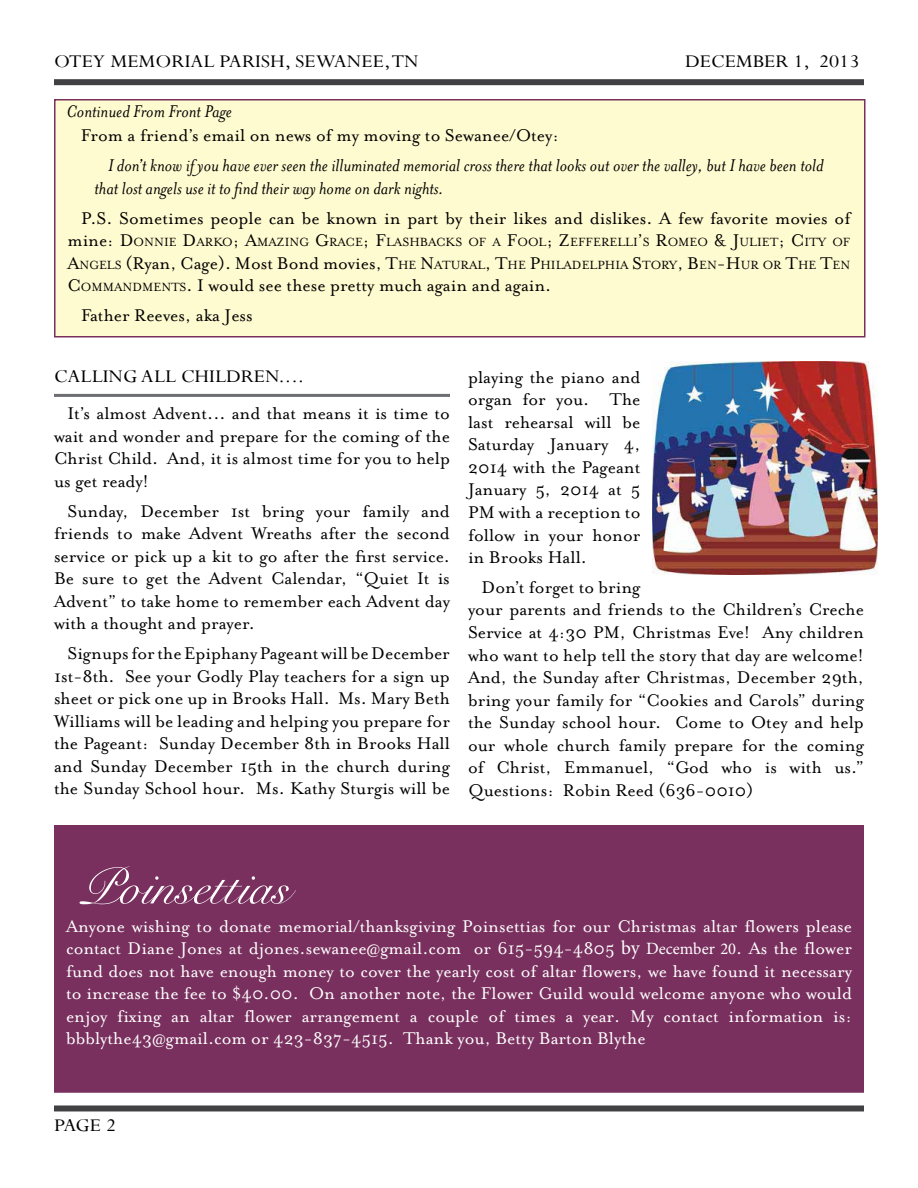
<style>
.page{position:relative;width:918px;height:1188px;background:#fff}
.page>*{position:absolute;margin:0;border:0;box-sizing:border-box;transform-origin:0 0}
.t1{font:51.15px "Snell Roundhand";color:#fff}
.t2{font:19.95px "Perpetua";color:#000;scale:1.11 1}
.t3{font:19.5px/22.5px "Mrs Eaves Roman";color:#000;text-align:justify}
.t4{font:19.5px/22.5px "Mrs Eaves Roman";color:#fff;text-align:justify}
.t5{font:italic 19.5px/22.5px "Mrs Eaves";color:#000}
.t6{font:13.65px/22.5px "Mrs Eaves Roman";color:#000}
.s1{font-style:inherit}
.s2{font-size:19.5px}
.s3{font-size:13.65px}
.s4{font-family:"Minion Pro"}
.s5{font-family:"Minion Pro";font-size:17.25px}
.s6{font-family:"Minion Pro";font-size:16.5px}
</style>
<div class="page">
<div style="left:54px;top:79px;width:810px;height:6px;background:#414042"></div>
<div style="left:54px;top:1105px;width:810px;height:6px;background:#414042"></div>
<div style="left:54px;top:99px;width:812px;height:239px;background:#fffbd0;border:2px solid #79305e"></div>
<hr style="left:54px;top:394px;width:396px;height:3px;background:#6d6e71">
<img style="left:652px;top:361px;width:226px;height:214px">
<div style="left:55px;top:826px;width:808px;height:266px;background:#79305e"></div>
<div style="left:54px;top:825px;width:810px;height:268px;border:2px solid #79305e"></div>
<p class="t2" style="left:54px;top:49px;width:314px">Otey Memo rial Parish, Sewanee, TN</p>
<p class="t2" style="left:685px;top:49px;width:159px">December <span class="s1">1, 2013</span></p>
<p class="t5" style="left:67px;top:100px;width:167px">Continued From Front Page</p>
<p class="t3" style="left:81px;top:124px;width:480px">From a friend’s email on news of my moving to Sewanee/Otey:</p>
<p class="t5" style="left:95px;top:154px;width:731px;text-indent:13px">I don’t know if you have ever seen the illuminated memorial cross there that looks out over the valley, but I have been told that lost angels use it to find their way home on dark nights.</p>
<p class="t3" style="left:81px;top:207px;width:771px">P.S. Sometimes people can be known in part by their likes and dislikes. A few favorite movies of</p>
<p class="t6" style="left:67px;top:231px;width:785px"><span class="s2">mine:</span> <span class="s2">D</span>ONNIE <span class="s2">D</span>ARKO<span class="s2">; A</span>MAZING <span class="s2">G</span>RACE<span class="s2">; F</span>LASHBACKS OF A <span class="s2">F</span>OOL<span class="s2">; Z</span>EFFERELLI<span class="s2">’</span>S <span class="s2">R</span>OMEO <span class="s2">&amp; J</span>ULIET<span class="s2">; C</span> ITY OF<br><span class="s2">A</span>NGELS <span class="s2">(Ryan, Cage). Most Bond movies,</span> <span class="s2">T</span>HE <span class="s2">N</span>ATURAL<span class="s2">, T</span>HE <span class="s2">P</span>HILADELPHIA <span class="s2">S</span>TORY<span class="s2">, B</span>EN<span class="s2">-H</span>UR OR <span class="s2">T</span>HE <span class="s2">T</span>EN</p>
<p class="t3" style="left:81px;top:271px;width:472px;line-height:30px;text-indent:-14px"><span class="s1">C</span> <span class="s3">OMMANDMENTS</span>. I would see these pretty much again and again.<br>Father Reeves, aka Jess</p>
<p class="t2" style="left:54px;top:364px;width:227px">Calling all Children....</p>
<p class="t3" style="left:54px;top:403px;width:398px;text-indent:13px">It’s almost Advent... and that means it is time to wait and wonder and prepare for the coming of the Christ Child. And, it is almost time for you to help us get ready!</p>
<p class="t3" style="left:54px;top:500px;width:398px;text-indent:13px">Sunday, December 1st bring your family and friends to make Advent Wreaths after the second service or pick up a kit to go after the first service.<br>Be sure to get the Advent Calendar, “Quiet It is Advent” to take home to remember each Advent day with a thought and prayer.</p>
<p class="t3" style="left:54px;top:643px;width:398px;text-indent:13px">Signups for the Epiphany Pageant will be December 1st-8th. See your Godly Play teachers for a sign up sheet or pick one up in Brooks Hall. Ms. Mary Beth Williams will be leading and helping you prepare for the Pageant: Sunday December 8th in Brooks Hall and Sunday December 15th in the church during the Sunday School hour. Ms. Kathy Sturgis will be</p>
<p class="t3" style="left:468px;top:366px;width:174px">playing the piano and organ for you. The last rehearsal will be Saturday January 4, 2014 with the Pageant January 5, 2014 at 5<br>PM with a reception to follow in your honor in Brooks Hall.</p>
<p class="t3" style="left:468px;top:576px;width:397px;text-align:left;text-indent:13px">Don’t forget to bring<br>your parents and friends to the Children’s Creche Service at 4:30 PM, Christmas Eve! Any children who want to help tell the story that day are welcome!<br>And, the Sunday after Christmas, December 29th, bring your family for “Cookies and Carols” during the Sunday school hour. Come to Otey and help our whole church family prepare for the coming of Christ, Emmanuel, “God who is with us.” Questions: Robin Reed (636-0010)</p>
<h1 class="t1" style="left:80px;top:858px;width:211px">Poinsettias</h1>
<p class="t4" style="left:66px;top:915px;width:788px">Anyone wishing to donate memorial/thanksgiving Poinsettias for our Christmas altar flowers please contact Diane Jones at djones.sewanee@gmail.com or 615-594-4805 <span class="s4">by</span> <span class="s5">D</span><span class="s6">ecember 20</span>. As the flower fund does not have enough money to cover the yearly cost of altar flowers, we have found it necessary to increase the fee to $40.00. On another note, the Flower Guild would welcome anyone who would enjoy fixing an altar flower arrangement a couple of times a year. My contact information is: bbblythe43@gmail.com or 423-837-4515. Thank you, Betty Barton Blythe</p>
<p class="t2" style="left:54px;top:1113px;width:57px">Page <span class="s1">2</span></p>
</div>
